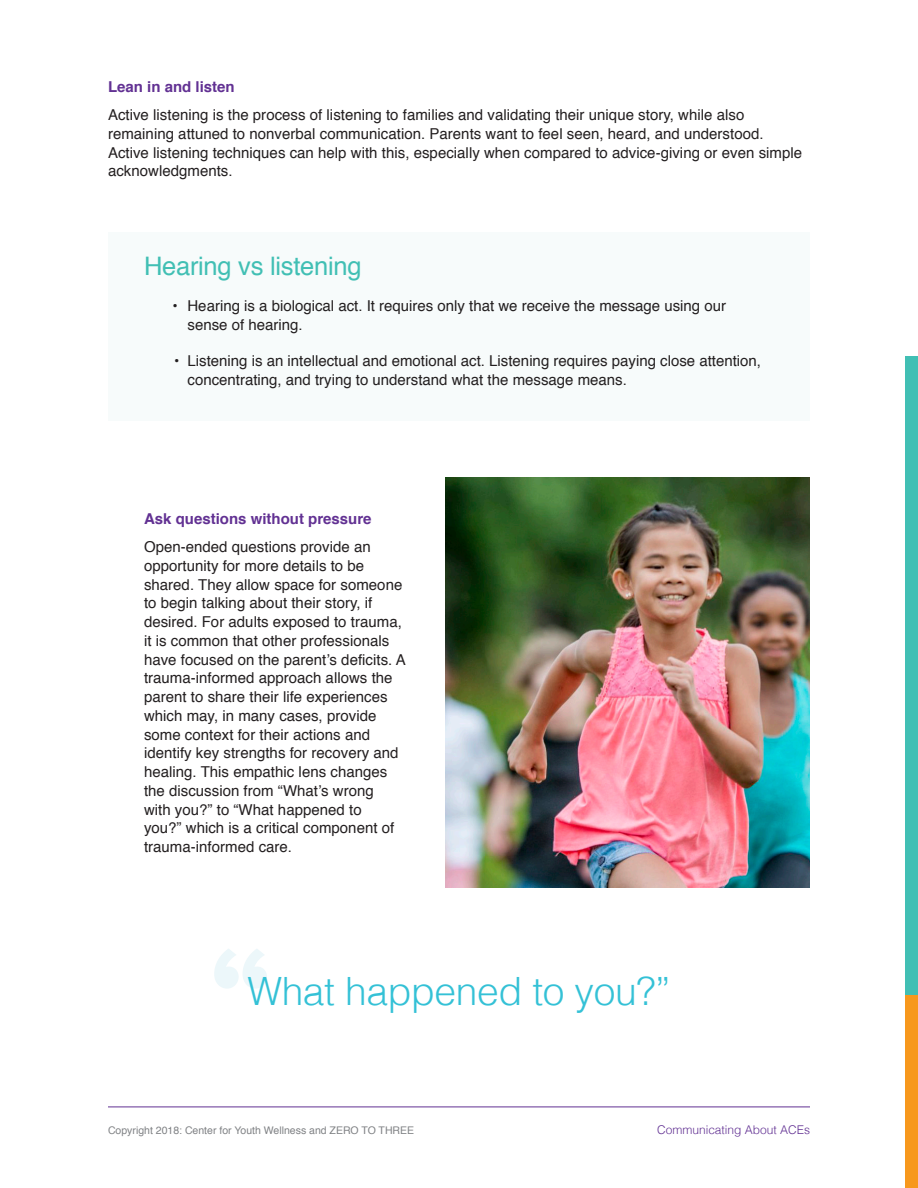
<style>
.page{position:relative;width:918px;height:1188px;background:#fff}
.page>*{position:absolute;margin:0;border:0;box-sizing:border-box;transform-origin:0 0}
.t1{font:300 39px "Helvetica";letter-spacing:-.01em;color:#34c1d6}
.t2{font:25.5px "Helvetica";letter-spacing:-.01em;color:#41bfb4}
.t3{font:15px/18.8px "Helvetica";color:#231f20}
.t4{font:700 15px "Helvetica";color:#623193}
.t5{font:300 12px "Helvetica";color:#623193}
.t6{font:10.5px "Helvetica";color:#808285}
</style>
<div class="page">
<hr style="left:108px;top:1107px;width:702px;height:1px;background:#623193">
<div style="left:108px;top:232px;width:702px;height:189px;background:#f7fbfb"></div>
<img style="left:446px;top:477px;width:364px;height:411px">
<div style="left:905px;top:888px;width:13px;height:300px;background:#f7981d"></div>
<div style="left:905px;top:356px;width:13px;height:638px;background:#41bfb4"></div>
<svg style="left:214px;top:949px;width:53px;height:40px"></svg>
<h3 class="t4" style="left:108px;top:75px;width:128px">Lean in and listen</h3>
<p class="t3" style="left:108px;top:106px;width:696px">Active listening is the process of listening to families and validating their unique story, while also remaining attuned to nonverbal communication. Parents want to feel seen, heard, and understood.<br>Active listening techniques can help with this, especially when compared to advice-giving or even simple acknowledgments.</p>
<h2 class="t2" style="left:144px;top:247px;width:219px">Hearing vs listening</h2>
<p class="t3" style="left:188px;top:297px;width:540px;text-indent:-15px">• Hearing is a biological act. It requires only that we receive the message using our sense of hearing.</p>
<p class="t3" style="left:188px;top:352px;width:575px;text-indent:-14px">• Listening is an intellectual and emotional act. Listening requires paying close attention, concentrating, and trying to understand what the message means.</p>
<h3 class="t4" style="left:144px;top:507px;width:229px">Ask questions without pressure</h3>
<p class="t3" style="left:144px;top:538px;width:263px">Open-ended questions provide an opportunity for more details to be shared. They allow space for someone to begin talking about their story, if desired. For adults exposed to trauma, it is common that other professionals have focused on the parent’s deficits. A trauma-informed approach allows the parent to share their life experiences which may, in many cases, provide some context for their actions and identify key strengths for recovery and healing. This empathic lens changes the discussion from “What’s wrong<br>with you?” to “What happened to<br>you?” which is a critical component of trauma-informed care.</p>
<p class="t1" style="left:247px;top:958px;width:425px">What happened to you?”</p>
<p class="t6" style="left:108px;top:1122px;width:308px">Copyright 2018: Center for Youth Wellness and ZERO TO THREE</p>
<p class="t5" style="left:657px;top:1119px;width:154px">Communicating About ACEs</p>
</div>
